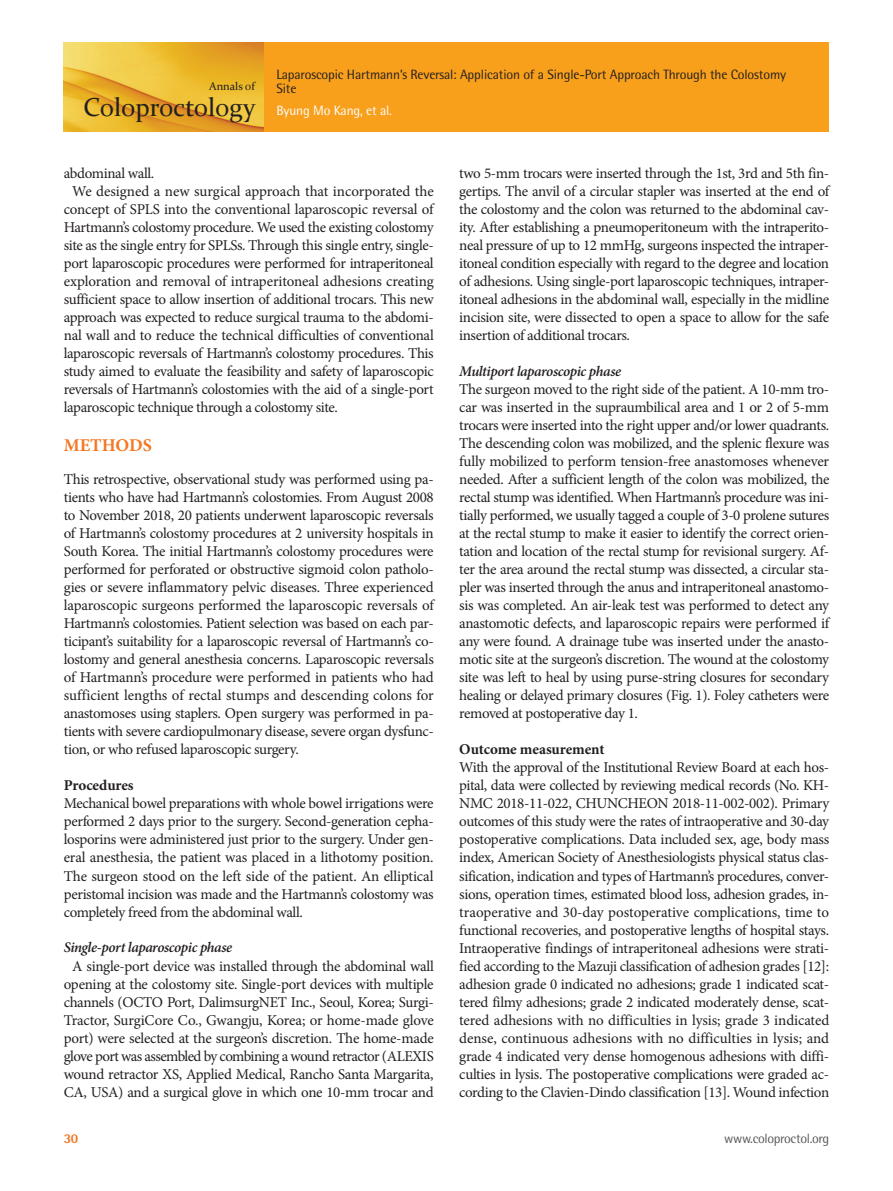
<style>
.page{position:relative;width:893px;height:1191px;background:#fff}
.page>*{position:absolute;margin:0;border:0;box-sizing:border-box;transform-origin:0 0}
.t1{font:25.95px "Constantia";color:#231f20}
.본문제목_대{font:700 18px "Minion Pro";letter-spacing:-.005em;color:#f47721}
.본문{font:15px/18px "Minion Pro";letter-spacing:-.025em;color:#231f20;text-align:justify}
.본문제목_중{font:700 15px "Minion Pro";letter-spacing:-.005em;color:#231f20}
.본문제목_소{font:italic 600 14.7px "Minion Pro";letter-spacing:-.03em;color:#231f20}
.t2{font:13.5px/13.5px "Rotis Semi Sans Std";letter-spacing:-.01em;color:#231f20}
.t3{font:13.5px "Rotis Semi Sans Std";letter-spacing:-.025em;color:#57585a}
.t4{font:13.5px "Rotis Semi Sans Std";letter-spacing:-.01em;color:#fff}
.t5{font:800 13.5px "Rotis Semi Sans Std";color:#f47721}
.t6{font:11.25px "Constantia";color:#231f20}
</style>
<div class="page">
<div style="left:264px;top:43px;width:565px;height:89px;background:#f89f1c"></div>
<img style="left:64px;top:43px;width:200px;height:89px">
<p class="t6" style="left:209px;top:79px;width:47px">Annals of</p>
<p class="t1" style="left:83px;top:90px;width:174px">Coloproctology</p>
<p class="t2" style="left:276px;top:68px;width:511px">Laparoscopic Hartmann’s Reversal: Application of a Single-Port Approach Through the Colostomy<br>Site</p>
<p class="t4" style="left:276px;top:102px;width:117px">Byung Mo Kang, et al.</p>
<p class="본문" style="left:64px;top:164px;width:92px">abdominal wall.</p>
<p class="본문" style="left:64px;top:182px;width:372px;text-indent:9px">We designed a new surgical approach that incorporated the concept of SPLS into the conventional laparoscopic reversal of Hartmann’s colostomy procedure. We used the existing colostomy site as the single entry for SPLSs. Through this single entry, single&shy;port laparoscopic procedures were performed for intraperitoneal exploration and removal of intraperitoneal adhesions creating sufficient space to allow insertion of additional trocars. This new approach was expected to reduce surgical trauma to the abdomi&shy;nal wall and to reduce the technical difficulties of conventional laparoscopic reversals of Hartmann’s colostomy procedures. This study aimed to evaluate the feasibility and safety of laparoscopic reversals of Hartmann’s colostomies with the aid of a single-port laparoscopic technique through a colostomy site.</p>
<p class="본문제목_대" style="left:64px;top:432px;width:90px">METHODS</p>
<p class="본문" style="left:64px;top:470px;width:372px">This retrospective, observational study was performed using pa&shy;tients who have had Hartmann’s colostomies. From August 2008 to November 2018, 20 patients underwent laparoscopic reversals of Hartmann’s colostomy procedures at 2 university hospitals in South Korea. The initial Hartmann’s colostomy procedures were performed for perforated or obstructive sigmoid colon patholo&shy;gies or severe inflammatory pelvic diseases. Three experienced laparoscopic surgeons performed the laparoscopic reversals of Hartmann’s colostomies. Patient selection was based on each par&shy;ticipant’s suitability for a laparoscopic reversal of Hartmann’s co&shy;lostomy and general anesthesia concerns. Laparoscopic reversals of Hartmann’s procedure were performed in patients who had sufficient lengths of rectal stumps and descending colons for anastomoses using staplers. Open surgery was performed in pa&shy;tients with severe cardiopulmonary disease, severe organ dysfunc&shy;tion, or who refused laparoscopic surgery.</p>
<p class="본문제목_중" style="left:64px;top:775px;width:71px">Procedures</p>
<p class="본문" style="left:64px;top:794px;width:371px">Mechanical bowel preparations with whole bowel irrigations were performed 2 days prior to the surgery. Second-generation cepha&shy;losporins were administered just prior to the surgery. Under gen&shy;eral anesthesia, the patient was placed in a lithotomy position.<br>The surgeon stood on the left side of the patient. An elliptical peristomal incision was made and the Hartmann’s colostomy was completely freed from the abdominal wall.</p>
<p class="본문제목_소" style="left:64px;top:937px;width:170px">Single-port laparoscopic phase</p>
<p class="본문" style="left:64px;top:956px;width:372px;text-align:center">A single-port device was installed through the abdominal wall opening at the colostomy site. Single-port devices with multiple channels (OCTO Port, DalimsurgNET Inc., Seoul, Korea; Surgi-Tractor, SurgiCore Co., Gwangju, Korea; or home-made glove port) were selected at the surgeon’s discretion. The home-made glove port was assembled by combining a wound retractor (ALEXIS wound retractor XS, Applied Medical, Rancho Santa Margarita, CA, USA) and a surgical glove in which one 10-mm trocar and</p>
<p class="t5" style="left:64px;top:1129px;width:16px">30</p>
<p class="본문" style="left:459px;top:164px;width:372px">two 5-mm trocars were inserted through the 1st, 3rd and 5th fin&shy;gertips. The anvil of a circular stapler was inserted at the end of the colostomy and the colon was returned to the abdominal cav&shy;ity. After establishing a pneumoperitoneum with the intraperito&shy;neal pressure of up to 12 mmHg, surgeons inspected the intraper&shy;itoneal condition especially with regard to the degree and location of adhesions. Using single-port laparoscopic techniques, intraper&shy;itoneal adhesions in the abdominal wall, especially in the midline incision site, were dissected to open a space to allow for the safe insertion of additional trocars.</p>
<p class="본문제목_소" style="left:459px;top:361px;width:163px">Multiport laparoscopic phase</p>
<p class="본문" style="left:459px;top:380px;width:372px">The surgeon moved to the right side of the patient. A 10-mm tro&shy;car was inserted in the supraumbilical area and 1 or 2 of 5-mm trocars were inserted into the right upper and/or lower quadrants.<br>The descending colon was mobilized, and the splenic flexure was fully mobilized to perform tension-free anastomoses whenever needed. After a sufficient length of the colon was mobilized, the rectal stump was identified. When Hartmann’s procedure was ini&shy;tially performed, we usually tagged a couple of 3-0 prolene sutures at the rectal stump to make it easier to identify the correct orien&shy;tation and location of the rectal stump for revisional surgery. Af&shy;ter the area around the rectal stump was dissected, a circular sta&shy;pler was inserted through the anus and intraperitoneal anastomo&shy;sis was completed. An air-leak test was performed to detect any anastomotic defects, and laparoscopic repairs were performed if any were found. A drainage tube was inserted under the anasto&shy;motic site at the surgeon’s discretion. The wound at the colostomy site was left to heal by using purse-string closures for secondary healing or delayed primary closures (Fig. 1). Foley catheters were removed at postoperative day 1.</p>
<p class="본문제목_중" style="left:459px;top:739px;width:147px">Outcome measurement</p>
<p class="본문" style="left:459px;top:758px;width:372px;text-align:left">With the approval of the Institutional Review Board at each hos&shy;pital, data were collected by reviewing medical records (No. KH-NMC 2018-11-022, CHUNCHEON 2018-11-002-002). Primary outcomes of this study were the rates of intraoperative and 30-day postoperative complications. Data included sex, age, body mass index, American Society of Anesthesiologists physical status clas&shy;sification, indication and types of Hartmann’s procedures, conver&shy;sions, operation times, estimated blood loss, adhesion grades, in&shy;traoperative and 30-day postoperative complications, time to functional recoveries, and postoperative lengths of hospital stays.<br>Intraoperative findings of intraperitoneal adhesions were strati&shy;fied according to the Mazuji classification of adhesion grades [12]: adhesion grade 0 indicated no adhesions; grade 1 indicated scat&shy;tered filmy adhesions; grade 2 indicated moderately dense, scat&shy;tered adhesions with no difficulties in lysis; grade 3 indicated dense, continuous adhesions with no difficulties in lysis; and grade 4 indicated very dense homogenous adhesions with diffi&shy;culties in lysis. The postoperative complications were graded ac&shy;cording to the Clavien-Dindo classification [13]. Wound infection</p>
<p class="t3" style="left:724px;top:1130px;width:106px">www.coloproctol.org</p>
</div>
